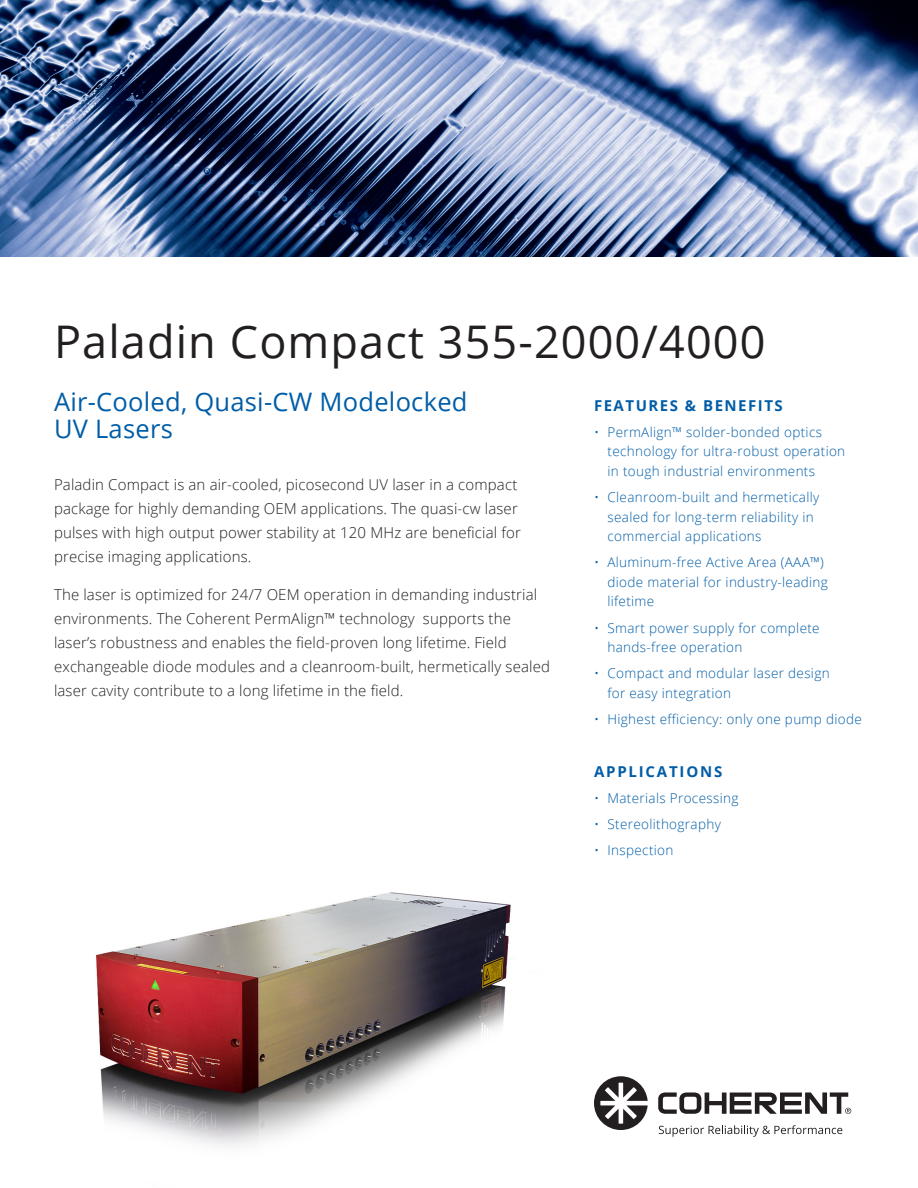
<style>
.page{position:relative;width:918px;height:1188px;background:#fff}
.page>*{position:absolute;margin:0;border:0;box-sizing:border-box;transform-origin:0 0}
.t1{font:45px "Open Sans";letter-spacing:.025em;color:#231f20}
.Subtitle{font:25.5px/27px "Open Sans";letter-spacing:.01em;color:#015da7}
.Body{font:300 15px/24px "Open Sans";letter-spacing:.01em;color:#231f20}
.FEATURES_BENEFITS_AP{font:700 15px "Open Sans";letter-spacing:.1em;color:#015da7}
.FEATURES_BENEFITS_AP-2{font:700 15px "Open Sans";letter-spacing:.12em;color:#015da7}
.Bullets{font:300 13.5px/19.5px "Open Sans";letter-spacing:.025em;color:#015da7}
</style>
<div class="page">
<svg style="left:659px;top:1125px;width:183px;height:12px"></svg>
<svg style="left:658px;top:1092px;width:193px;height:22px"></svg>
<svg style="left:594px;top:1076px;width:54px;height:54px"></svg>
<img style="left:0;top:0;width:918px;height:256px">
<img style="left:96px;top:892px;width:415px;height:254px">
<p class="t1" style="left:54px;top:311px;width:713px">Paladin Compact 355-2000/4000</p>
<p class="Subtitle" style="left:54px;top:387px;width:415px">Air-Cooled, Quasi-CW Modelocked<br>UV Lasers</p>
<p class="FEATURES_BENEFITS_AP" style="left:594px;top:395px;width:190px">FEATURES &amp; BENEFITS</p>
<p class="Bullets" style="left:608px;top:422px;width:239px;text-indent:-14px">• PermAlign™ solder-bonded optics technology for ultra-robust operation in tough industrial environments</p>
<p class="Bullets" style="left:608px;top:487px;width:213px;text-indent:-14px">• Cleanroom-built and hermetically sealed for long-term reliability in commercial applications</p>
<p class="Bullets" style="left:608px;top:552px;width:222px;text-indent:-14px">• Aluminum-free Active Area (AAA™) diode material for industry-leading lifetime</p>
<p class="Bullets" style="left:608px;top:618px;width:214px;text-indent:-14px">• Smart power supply for complete hands-free operation</p>
<p class="Bullets" style="left:608px;top:663px;width:224px;text-indent:-14px">• Compact and modular laser design for easy integration</p>
<p class="Bullets" style="left:594px;top:709px;width:269px">• Highest efficiency: only one pump diode</p>
<p class="FEATURES_BENEFITS_AP-2" style="left:594px;top:761px;width:130px">APPLICATIONS</p>
<p class="Bullets" style="left:594px;top:788px;width:146px">• Materials Processing</p>
<p class="Bullets" style="left:594px;top:814px;width:128px">• Stereolithography</p>
<p class="Bullets" style="left:594px;top:840px;width:81px">• Inspection</p>
<p class="Body" style="left:54px;top:472px;width:468px">Paladin Compact is an air-cooled, picosecond UV laser in a compact package for highly demanding OEM applications. The quasi-cw laser pulses with high output power stability at 120 MHz are beneficial for precise imaging applications.</p>
<p class="Body" style="left:54px;top:582px;width:498px">The laser is optimized for 24/7 OEM operation in demanding industrial environments. The Coherent PermAlign™ technology supports the laser’s robustness and enables the field-proven long lifetime. Field exchangeable diode modules and a cleanroom-built, hermetically sealed laser cavity contribute to a long lifetime in the field.</p>
</div>
